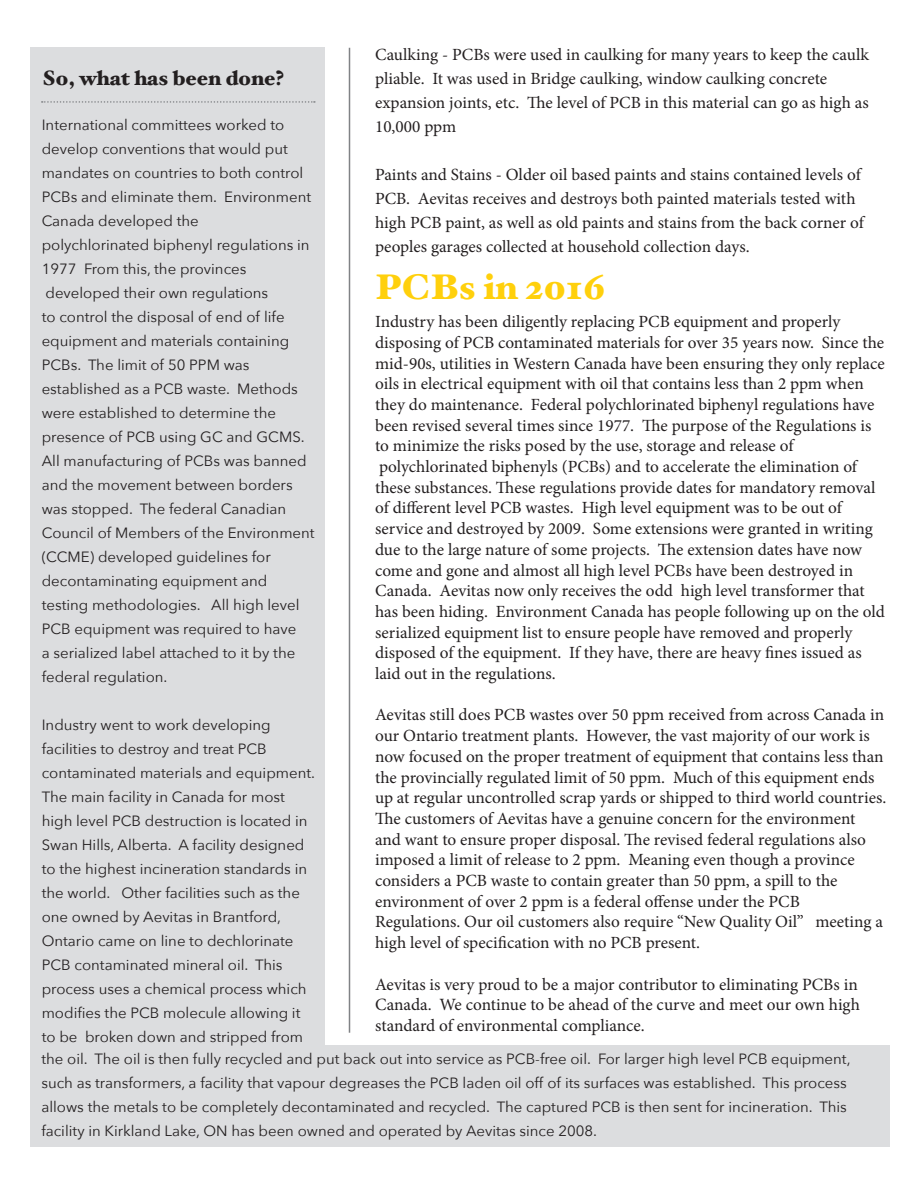
<style>
.page{position:relative;width:918px;height:1188px;background:#fff}
.page>*{position:absolute;margin:0;border:0;box-sizing:border-box;transform-origin:0 0}
.t1{font:900 35.7px "Hoefler Text";color:#ffd00c}
.t2{font:900 20.85px "Hoefler Text";color:#231f20}
.t3{font:17.25px/20.7px "Minion Pro";color:#231f20}
.t4{font:17.1px/20.7px "Minion Pro";color:#231f20}
.t5{font:14.85px/24px "Avenir Next";color:#231f20}
</style>
<div class="page">
<hr style="left:349px;top:48px;width:1px;height:985px;background:#808285">
<div style="left:30px;top:48px;width:295px;height:1099px;background:#dcdddf"></div>
<svg style="left:42px;top:101px;width:273px;height:2px"></svg>
<div style="left:325px;top:1046px;width:565px;height:101px;background:#dcdddf"></div>
<p class="t2" style="left:42px;top:66px;width:244px">So, what has been done?</p>
<p class="t5" style="left:42px;top:112px;width:274px">International committees worked to develop conventions that would put mandates on countries to both control PCBs and eliminate them. Environment Canada developed the<br>polychlorinated biphenyl regulations in 1977 From this, the provinces developed their own regulations<br>to control the disposal of end of life equipment and materials containing PCBs. The limit of 50 PPM was established as a PCB waste. Methods were established to determine the presence of PCB using GC and GCMS.<br>All manufacturing of PCBs was banned and the movement between borders was stopped. The federal Canadian Council of Members of the Environment (CCME) developed guidelines for decontaminating equipment and testing methodologies. All high level PCB equipment was required to have<br>a serialized label attached to it by the federal regulation.</p>
<p class="t5" style="left:42px;top:712px;width:275px">Industry went to work developing facilities to destroy and treat PCB contaminated materials and equipment.<br>The main facility in Canada for most high level PCB destruction is located in Swan Hills, Alberta. A facility designed to the highest incineration standards in the world. Other facilities such as the one owned by Aevitas in Brantford, Ontario came on line to dechlorinate PCB contaminated mineral oil. This process uses a chemical process which modifies the PCB molecule allowing it to be broken down and stripped from</p>
<p class="t4" style="left:375px;top:43px;width:495px;line-height:24px">Caulking - PCBs were used in caulking for many years to keep the caulk pliable. It was used in Bridge caulking, window caulking concrete expansion joints, etc. The level of PCB in this material can go as high as 10,000 ppm</p>
<p class="t4" style="left:375px;top:163px;width:490px;line-height:24px">Paints and Stains - Older oil based paints and stains contained levels of PCB. Aevitas receives and destroys both painted materials tested with high PCB paint, as well as old paints and stains from the back corner of peoples garages collected at household collection days.</p>
<p class="t1" style="left:375px;top:266px;width:232px">PCBs in 2016</p>
<p class="t4" style="left:375px;top:311px;width:511px">Industry has been diligently replacing PCB equipment and properly disposing of PCB contaminated materials for over 35 years now. Since the mid-90s, utilities in Western Canada have been ensuring they only replace oils in electrical equipment with oil that contains less than 2 ppm when they do maintenance. Federal polychlorinated biphenyl regulations have been revised several times since 1977. The purpose of the Regulations is to minimize the risks posed by the use, storage and release of polychlorinated biphenyls (PCBs) and to accelerate the elimination of these substances. These regulations provide dates for mandatory removal of different level PCB wastes. High level equipment was to be out of service and destroyed by 2009. Some extensions were granted in writing due to the large nature of some projects. The extension dates have now come and gone and almost all high level PCBs have been destroyed in Canada. Aevitas now only receives the odd high level transformer that has been hiding. Environment Canada has people following up on the old serialized equipment list to ensure people have removed and properly disposed of the equipment. If they have, there are heavy fines issued as laid out in the regulations.</p>
<p class="t4" style="left:375px;top:705px;width:513px">Aevitas still does PCB wastes over 50 ppm received from across Canada in our Ontario treatment plants. However, the vast majority of our work is now focused on the proper treatment of equipment that contains less than the provincially regulated limit of 50 ppm. Much of this equipment ends up at regular uncontrolled scrap yards or shipped to third world countries.<br>The customers of Aevitas have a genuine concern for the environment<br>and want to ensure proper disposal. The revised federal regulations also imposed a limit of release to 2 ppm. Meaning even though a province considers a PCB waste to contain greater than 50 ppm, a spill to the environment of over 2 ppm is a federal offense under the PCB Regulations. Our oil customers also require “New Quality Oil” meeting a high level of specification with no PCB present.</p>
<p class="t3" style="left:375px;top:974px;width:486px">Aevitas is very proud to be a major contributor to eliminating PCBs in<br>Canada. We continue to be ahead of the curve and meet our own high standard of environmental compliance.</p>
<p class="t5" style="left:41px;top:1046px;width:811px">the oil. The oil is then fully recycled and put back out into service as PCB-free oil. For larger high level PCB equipment, such as transformers, a facility that vapour degreases the PCB laden oil off of its surfaces was established. This process allows the metals to be completely decontaminated and recycled. The captured PCB is then sent for incineration. This facility in Kirkland Lake, ON has been owned and operated by Aevitas since 2008.</p>
</div>
